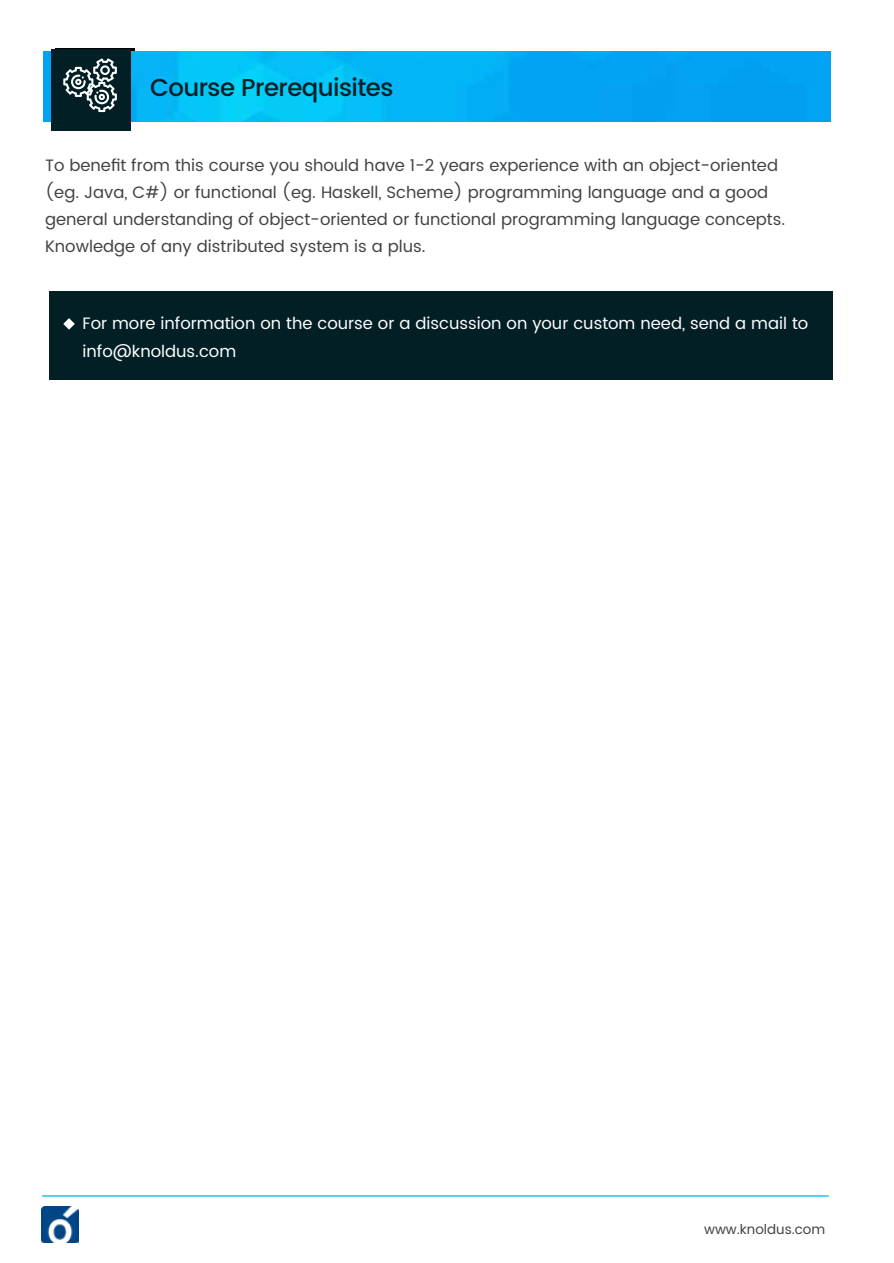
<style>
.page{position:relative;width:894px;height:1263px;background:#fff}
.page>*{position:absolute;margin:0;border:0;box-sizing:border-box;transform-origin:0 0}
.t1{font:500 24.45px "Poppins";letter-spacing:-.025em;color:#031f26}
.t2{font:16.5px/27px "Poppins";color:#434344}
.t3{font:16.5px/28.5px "Poppins";color:#fff}
.t4{font:13.5px "Poppins";color:#434344}
</style>
<div class="page">
<hr style="left:42px;top:1195px;width:786px;height:1px;background:#25c3ee">
<img style="left:42px;top:1206px;width:36px;height:36px">
<svg style="left:56px;top:48px;width:79px;height:3px"></svg>
<img style="left:44px;top:51px;width:786px;height:71px">
<div style="left:51px;top:50px;width:79px;height:80px;background:#031f26"></div>
<div style="left:50px;top:291px;width:782px;height:89px;background:#031f26"></div>
<svg style="left:63px;top:318px;width:12px;height:12px"></svg>
<svg style="left:63px;top:58px;width:54px;height:54px"></svg>
<h1 class="t1" style="left:150px;top:69px;width:245px">Course Prerequisites</h1>
<p class="t2" style="left:45px;top:152px;width:741px">To benefit from this course you should have 1-2 years experience with an object-oriented (eg. Java, C#) or functional (eg. Haskell, Scheme) programming language and a good general understanding of object-oriented or functional programming language concepts.<br>Knowledge of any distributed system is a plus.</p>
<p class="t3" style="left:82px;top:309px;width:727px">For more information on the course or a discussion on your custom need, send a mail to info@knoldus.com</p>
<p class="t4" style="left:704px;top:1219px;width:123px">www.knoldus.com</p>
</div>
